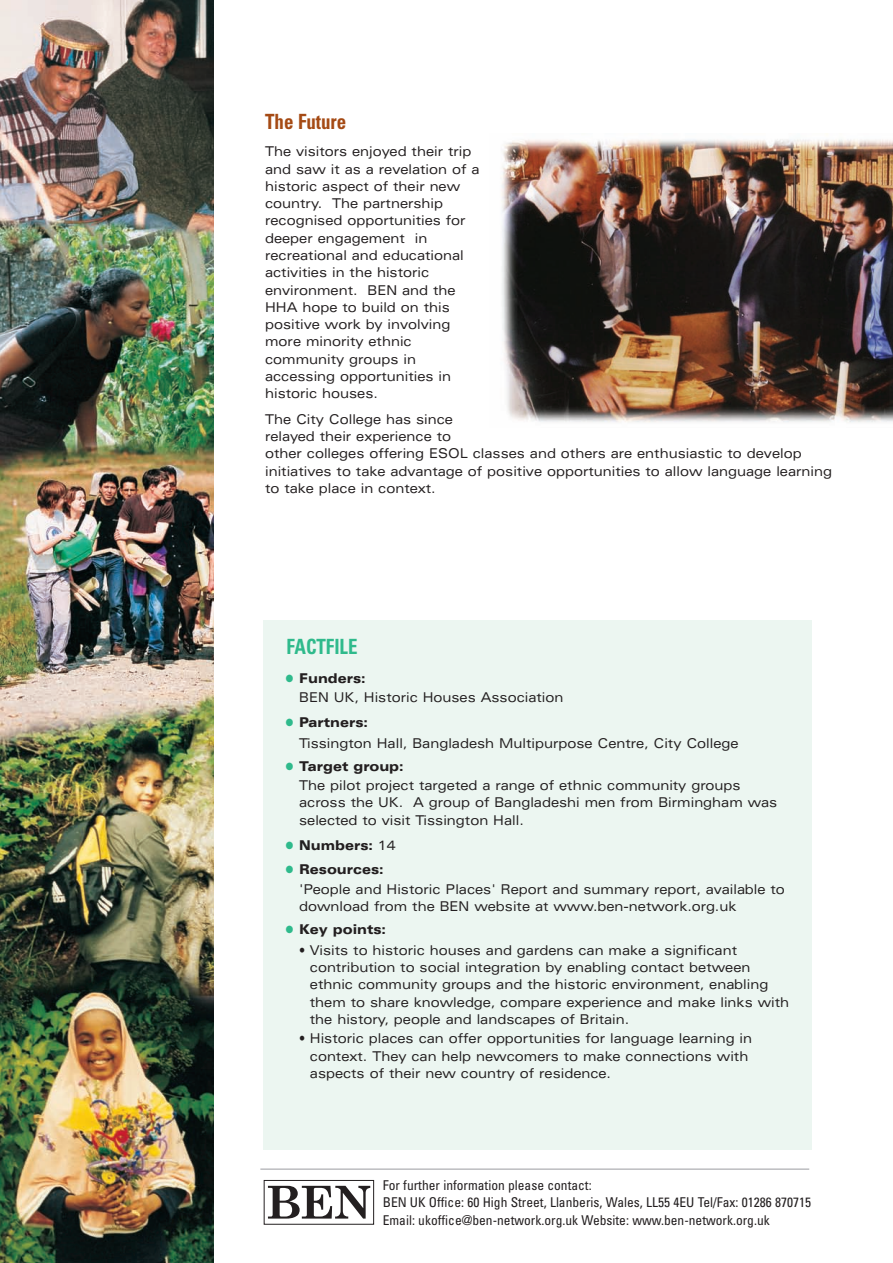
<style>
.page{position:relative;width:893px;height:1263px;background:#fff}
.page>*{position:absolute;margin:0;border:0;box-sizing:border-box;transform-origin:0 0}
.t1{font:700 condensed 21px "Univers";color:#a54a14;scale:.9 1}
.t2{font:700 condensed 21px "Univers";color:#2fba8c;scale:.9 1}
.t3{font:expanded 13.5px/17.2px "Univers";color:#231f20;scale:.9 1}
.t4{font:condensed 13.5px/17.5px "Univers";color:#231f20}
.t5{font:900 expanded 13.5px "Univers";color:#231f20;scale:.9 1}
.s1{font-weight:900;font-size:21px;color:#2fba8c}
.s2{font-weight:900}
.s3{font-size:21px;color:#2fba8c}
.s4{font-weight:400}
</style>
<div class="page">
<img style="left:0;top:0;width:214px;height:1263px">
<div style="left:264px;top:620px;width:548px;height:530px;background:#ecf6f1"></div>
<hr style="left:260px;top:1168px;width:549px;height:2px;background:#bcbdc0">
<div style="left:264px;top:1180px;width:110px;height:45px;border:1px solid #231f20"></div>
<svg style="left:268px;top:1186px;width:102px;height:32px"></svg>
<img style="left:501px;top:139px;width:392px;height:284px">
<h1 class="t1" style="left:265px;top:113px;width:92px">The Future</h1>
<p class="t3" style="left:265px;top:144px;width:240px">The visitors enjoyed their trip and saw it as a revelation of a historic aspect of their new country. The partnership recognised opportunities for deeper engagement in recreational and educational activities in the historic environment. BEN and the<br>HHA hope to build on this positive work by involving more minority ethnic community groups in accessing opportunities in historic houses.</p>
<p class="t3" style="left:265px;top:412px;width:631px">The City College has since<br>relayed their experience to<br>other colleges offering ESOL classes and others are enthusiastic to develop initiatives to take advantage of positive opportunities to allow language learning to take place in context.</p>
<h1 class="t2" style="left:286px;top:639px;width:80px">FACTFILE</h1>
<p class="t3" style="left:299px;top:669px;width:295px;line-height:19.4px;text-indent:-14px"><span class="s1">•</span> <span class="s2">Funders:<br></span>BEN UK, Historic Houses Association</p>
<p class="t3" style="left:299px;top:712px;width:490px;line-height:21.5px;text-indent:-14px"><span class="s1">•</span> <span class="s2">Partners:<br></span>Tissington Hall, Bangladesh Multipurpose Centre, City College</p>
<p class="t3" style="left:299px;top:758px;width:492px;line-height:19.4px;text-indent:-14px"><span class="s1">•</span> <span class="s2">Target group:<br></span>The pilot project targeted a range of ethnic community groups</p>
<p class="t3" style="left:299px;top:795px;width:533px">across the UK. A group of Bangladeshi men from Birmingham was selected to visit Tissington Hall.</p>
<p class="t5" style="left:285px;top:840px;width:125px"><span class="s3">•</span> Numbers: <span class="s4">14</span></p>
<p class="t3" style="left:299px;top:861px;width:541px;line-height:19.4px;text-indent:-14px"><span class="s1">•</span> <span class="s2">Resources:<br></span>'People and Historic Places' Report and summary report, available to</p>
<p class="t3" style="left:299px;top:899px;width:487px">download from the BEN website at www.ben-network.org.uk</p>
<p class="t5" style="left:285px;top:924px;width:114px"><span class="s3">•</span> Key points:</p>
<p class="t3" style="left:310px;top:943px;width:534px;text-indent:-11px">• Visits to historic houses and gardens can make a significant contribution to social integration by enabling contact between ethnic community groups and the historic environment, enabling them to share knowledge, compare experience and make links with the history, people and landscapes of Britain.</p>
<p class="t3" style="left:310px;top:1031px;width:493px;text-indent:-11px">• Historic places can offer opportunities for language learning in context. They can help newcomers to make connections with aspects of their new country of residence.</p>
<p class="t4" style="left:383px;top:1177px;width:430px">For further information please contact:<br>BEN UK Office: 60 High Street, Llanberis, Wales, LL55 4EU Tel/Fax: 01286 870715<br>Email: ukoffice@ben-network.org.uk Website: www.ben-network.org.uk</p>
</div>
